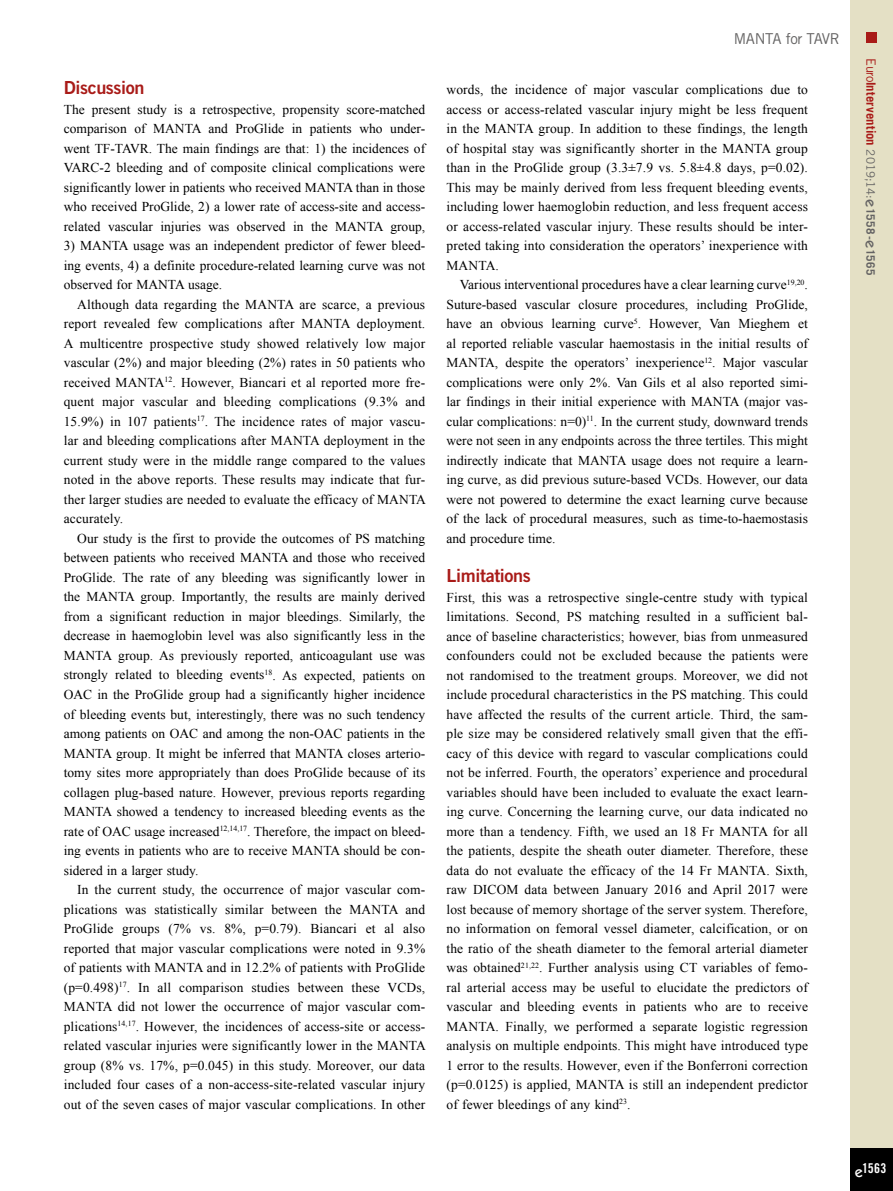
<style>
.page{position:relative;width:893px;height:1191px;background:#fff}
.page>*{position:absolute;margin:0;border:0;box-sizing:border-box;transform-origin:0 0}
.t1{font:18px "Trade Gothic LT Std Bd 2";letter-spacing:-.02em;color:#a91b18}
.t2{font:15px "Trade Gothic LT Std";letter-spacing:-.02em;color:#646363}
.t3{font:13.5px/19.5px "Times New Roman";color:#000;text-align:justify}
.t4{font:13.5px "Trade Gothic LT Std Bd Cn 20";color:#fff}
.t5{font:700 12.75px "Trade Gothic LT Std";letter-spacing:.005em;color:#a91b18}
.s1{font-weight:400}
.s2{font-weight:400;font-size:11.7px;color:#646363}
.s3{font-family:"ITC Kabel Std";font-weight:500;font-size:15px;color:#646363}
.s4{font-size:11.7px;color:#646363}
.s5{font-family:"ITC Kabel Std";font-weight:500;font-size:15px}
</style>
<div class="page">
<div style="left:850px;top:0;width:43px;height:1191px;background:#e4e0c5"></div>
<div style="left:850px;top:1148px;width:43px;height:43px;background:#000"></div>
<div style="left:866px;top:32px;width:11px;height:10px;background:#a91b18"></div>
<h1 class="t1" style="left:64px;top:77px;width:82px">Discussion</h1>
<p class="t3" style="left:64px;top:99px;width:363px">The present study is a retrospective, propensity score-matched comparison of MANTA and ProGlide in patients who under&shy;went TF-TAVR. The main findings are that: 1) the incidences of VARC-2 bleeding and of composite clinical complications were significantly lower in patients who received MANTA than in those who received ProGlide, 2) a lower rate of access-site and access&shy;related vascular injuries was observed in the MANTA group,</p>
<p class="t3" style="left:64px;top:236px;width:363px">3) MANTA usage was an independent predictor of fewer bleed&shy;ing events, 4) a definite procedure-related learning curve was not observed for MANTA usage.</p>
<p class="t3" style="left:64px;top:294px;width:364px;text-indent:14px">Although data regarding the MANTA are scarce, a previous report revealed few complications after MANTA deployment.<br>A multicentre prospective study showed relatively low major vascular (2%) and major bleeding (2%) rates in 50 patients who received MANTA<sup>12</sup>. However, Biancari et al reported more fre&shy;quent major vascular and bleeding complications (9.3% and 15.9%) in 107 patients<sup>17</sup>. The incidence rates of major vascu&shy;lar and bleeding complications after MANTA deployment in the current study were in the middle range compared to the values noted in the above reports. These results may indicate that fur&shy;ther larger studies are needed to evaluate the efficacy of MANTA accurately.</p>
<p class="t3" style="left:64px;top:528px;width:363px;text-indent:14px">Our study is the first to provide the outcomes of PS matching between patients who received MANTA and those who received ProGlide. The rate of any bleeding was significantly lower in the MANTA group. Importantly, the results are mainly derived from a significant reduction in major bleedings. Similarly, the decrease in haemoglobin level was also significantly less in the MANTA group. As previously reported, anticoagulant use was strongly related to bleeding events<sup>18</sup>. As expected, patients on OAC in the ProGlide group had a significantly higher incidence of bleeding events but, interestingly, there was no such tendency among patients on OAC and among the non-OAC patients in the MANTA group. It might be inferred that MANTA closes arterio&shy;tomy sites more appropriately than does ProGlide because of its collagen plug-based nature. However, previous reports regarding MANTA showed a tendency to increased bleeding events as the rate of OAC usage increased<sup>12,14,17</sup>. Therefore, the impact on bleed&shy;ing events in patients who are to receive MANTA should be con&shy;sidered in a larger study.</p>
<p class="t3" style="left:64px;top:879px;width:364px;text-indent:14px">In the current study, the occurrence of major vascular com&shy;plications was statistically similar between the MANTA and ProGlide groups (7% vs. 8%, p=0.79). Biancari et al also reported that major vascular complications were noted in 9.3% of patients with MANTA and in 12.2% of patients with ProGlide (p=0.498)<sup>17</sup>. In all comparison studies between these VCDs, MANTA did not lower the occurrence of major vascular com&shy;plications<sup>14,17</sup>. However, the incidences of access-site or access&shy;related vascular injuries were significantly lower in the MANTA group (8% vs. 17%, p=0.045) in this study. Moreover, our data included four cases of a non-access-site-related vascular injury out of the seven cases of major vascular complications. In other</p>
<p class="t2" style="left:734px;top:30px;width:108px">MANTA for TAVR</p>
<p class="t3" style="left:446px;top:80px;width:363px">words, the incidence of major vascular complications due to access or access-related vascular injury might be less frequent in the MANTA group. In addition to these findings, the length of hospital stay was significantly shorter in the MANTA group than in the ProGlide group (3.3±7.9 vs. 5.8±4.8 days, p=0.02).<br>This may be mainly derived from less frequent bleeding events, including lower haemoglobin reduction, and less frequent access or access-related vascular injury. These results should be inter&shy;preted taking into consideration the operators’ inexperience with MANTA.</p>
<p class="t3" style="left:446px;top:275px;width:363px;text-indent:14px">Various interventional procedures have a clear learning curve<sup>19,20</sup>.<br>Suture-based vascular closure procedures, including ProGlide, have an obvious learning curve<sup>5</sup>. However, Van Mieghem et al reported reliable vascular haemostasis in the initial results of MANTA, despite the operators’ inexperience<sup>12</sup>. Major vascular complications were only 2%. Van Gils et al also reported simi&shy;lar findings in their initial experience with MANTA (major vas&shy;cular complications: n=0)<sup>11</sup>. In the current study, downward trends were not seen in any endpoints across the three tertiles. This might indirectly indicate that MANTA usage does not require a learn&shy;ing curve, as did previous suture-based VCDs. However, our data were not powered to determine the exact learning curve because of the lack of procedural measures, such as time-to-haemostasis and procedure time.</p>
<h1 class="t1" style="left:446px;top:564px;width:86px">Limitations</h1>
<p class="t3" style="left:446px;top:587px;width:363px">First, this was a retrospective single-centre study with typical limitations. Second, PS matching resulted in a sufficient bal&shy;ance of baseline characteristics; however, bias from unmeasured confounders could not be excluded because the patients were not randomised to the treatment groups. Moreover, we did not include procedural characteristics in the PS matching. This could have affected the results of the current article. Third, the sam&shy;ple size may be considered relatively small given that the effi&shy;cacy of this device with regard to vascular complications could not be inferred. Fourth, the operators’ experience and procedural variables should have been included to evaluate the exact learn&shy;ing curve. Concerning the learning curve, our data indicated no more than a tendency. Fifth, we used an 18 Fr MANTA for all the patients, despite the sheath outer diameter. Therefore, these data do not evaluate the efficacy of the 14 Fr MANTA. Sixth, raw DICOM data between January 2016 and April 2017 were lost because of memory shortage of the server system. Therefore, no information on femoral vessel diameter, calcification, or on the ratio of the sheath diameter to the femoral arterial diameter was obtained<sup>21,22</sup>. Further analysis using CT variables of femo&shy;ral arterial access may be useful to elucidate the predictors of vascular and bleeding events in patients who are to receive MANTA. Finally, we performed a separate logistic regression analysis on multiple endpoints. This might have introduced type 1 error to the results. However, even if the Bonferroni correction (p=0.0125) is applied, MANTA is still an independent predictor of fewer bleedings of any kind<sup>23</sup>.</p>
<p class="t5" style="left:879px;top:58px;width:219px;rotate:90deg"><span class="s1">Euro</span>Intervention <span class="s2">2019;14:</span><span class="s3">e</span><span class="s4">1558-</span><span class="s3">e</span><span class="s4">1565</span></p>
<p class="t4" style="left:855px;top:1160px;width:33px"><span class="s5">e</span>1563</p>
</div>
